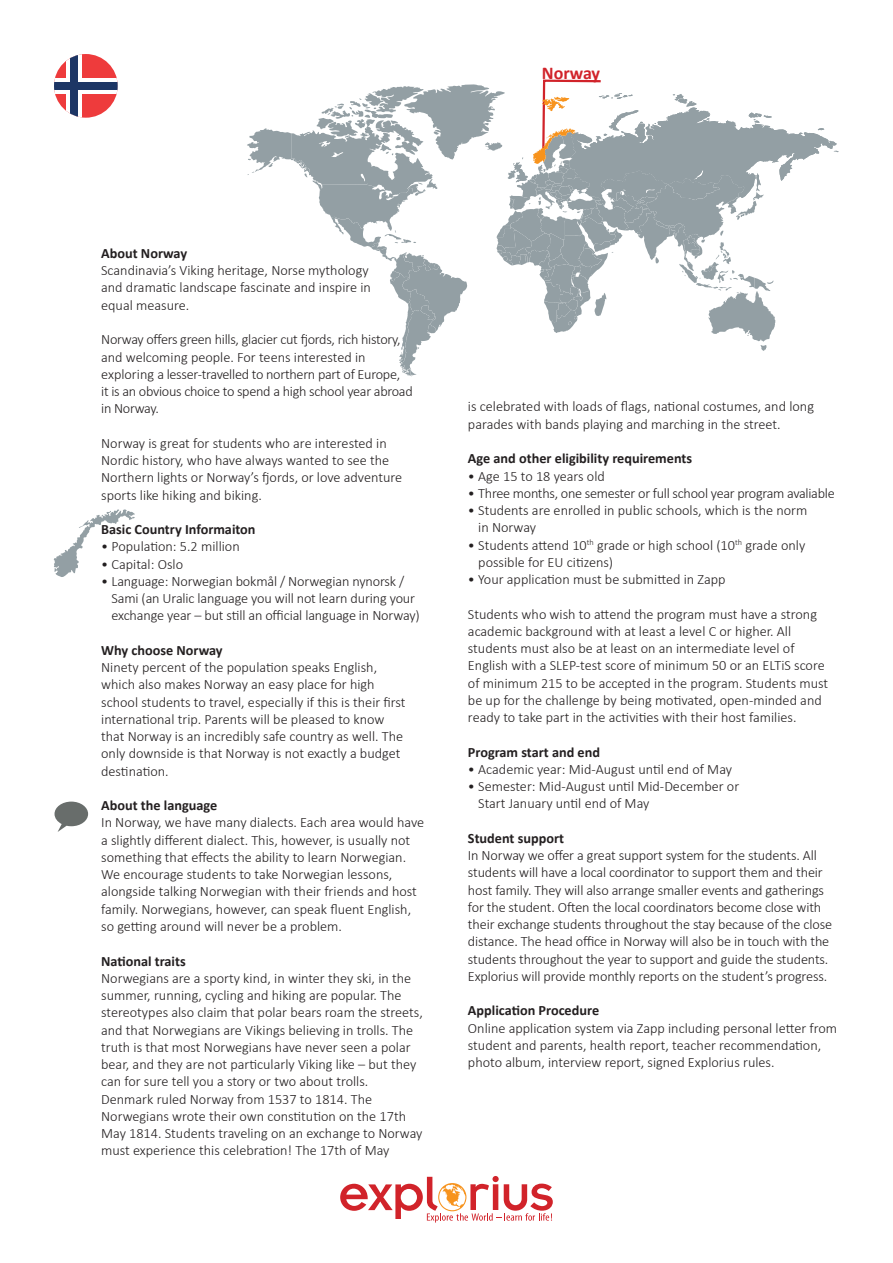
<style>
.page{position:relative;width:893px;height:1263px;background:#fff}
.page>*{position:absolute;margin:0;border:0;box-sizing:border-box;transform-origin:0 0}
.t1{font:700 18px "Calibri";color:#d1232a}
.t2{font:300 14.25px/17.2px "Calibri";color:#231f20}
.t3{font:300 14.25px/17.2px "Calibri";letter-spacing:-.02em;color:#231f20}
.t4{font:700 14.25px "Calibri";color:#231f20}
</style>
<div class="page">
<svg style="left:55px;top:801px;width:33px;height:31px"></svg>
<svg style="left:247px;top:79px;width:592px;height:297px"></svg>
<div style="left:54px;top:54px;width:64px;height:64px;background:#ee3b3c;border-radius:32px"></div>
<div style="left:66px;top:54px;width:16px;height:64px;background:#fff"></div>
<div style="left:54px;top:78px;width:64px;height:16px;background:#fff"></div>
<div style="left:70px;top:54px;width:8px;height:64px;background:#1d3665"></div>
<div style="left:54px;top:82px;width:64px;height:8px;background:#1d3665"></div>
<svg style="left:53px;top:509px;width:82px;height:68px"></svg>
<svg style="left:340px;top:1176px;width:213px;height:46px"></svg>
<p class="t1" style="left:542px;top:60px;width:60px">Norway</p>
<p class="t4" style="left:101px;top:243px;width:87px">About Norway</p>
<p class="t2" style="left:101px;top:262px;width:271px">Scandinavia’s Viking heritage, Norse mythology and dramatic landscape fascinate and inspire in equal measure.</p>
<p class="t3" style="left:101px;top:331px;width:313px">Norway offers green hills, glacier cut fjords, rich history, and welcoming people. For teens interested in exploring a lesser-travelled to northern part of Europe,<br>it is an obvious choice to spend a high school year abroad in Norway.</p>
<p class="t2" style="left:101px;top:434px;width:303px">Norway is great for students who are interested in Nordic history, who have always wanted to see the Northern lights or Norway’s fjords, or love adventure sports like hiking and biking.</p>
<p class="t4" style="left:101px;top:519px;width:156px">Basic Country Informaiton</p>
<p class="t2" style="left:101px;top:538px;width:140px">• Population: 5.2 million</p>
<p class="t2" style="left:101px;top:555px;width:83px">• Capital: Oslo</p>
<p class="t2" style="left:112px;top:572px;width:310px;text-indent:-10px">• Language: Norwegian bokmål / Norwegian nynorsk /<br>Sami (an Uralic language you will not learn during your exchange year – but still an official language in Norway)</p>
<p class="t4" style="left:101px;top:640px;width:123px">Why choose Norway</p>
<p class="t2" style="left:101px;top:659px;width:306px">Ninety percent of the population speaks English, which also makes Norway an easy place for high school students to travel, especially if this is their first international trip. Parents will be pleased to know that Norway is an incredibly safe country as well. The only downside is that Norway is not exactly a budget destination.</p>
<p class="t4" style="left:101px;top:795px;width:118px">About the language</p>
<p class="t2" style="left:101px;top:814px;width:324px">In Norway, we have many dialects. Each area would have a slightly different dialect. This, however, is usually not something that effects the ability to learn Norwegian.<br>We encourage students to take Norwegian lessons, alongside talking Norwegian with their friends and host family. Norwegians, however, can speak fluent English, so getting around will never be a problem.</p>
<p class="t4" style="left:101px;top:951px;width:86px">National traits</p>
<p class="t2" style="left:101px;top:969px;width:323px">Norwegians are a sporty kind, in winter they ski, in the summer, running, cycling and hiking are popular. The stereotypes also claim that polar bears roam the streets, and that Norwegians are Vikings believing in trolls. The truth is that most Norwegians have never seen a polar bear, and they are not particularly Viking like – but they can for sure tell you a story or two about trolls.<br>Denmark ruled Norway from 1537 to 1814. The Norwegians wrote their own constitution on the 17th May 1814. Students traveling on an exchange to Norway must experience this celebration! The 17th of May</p>
<p class="t2" style="left:468px;top:398px;width:348px">is celebrated with loads of flags, national costumes, and long parades with bands playing and marching in the street.</p>
<p class="t4" style="left:468px;top:448px;width:226px">Age and other eligibility requirements</p>
<p class="t2" style="left:468px;top:467px;width:138px">• Age 15 to 18 years old</p>
<p class="t3" style="left:468px;top:484px;width:368px">• Three months, one semester or full school year program avaliable</p>
<p class="t2" style="left:478px;top:501px;width:331px;text-indent:-10px">• Students are enrolled in public schools, which is the norm in Norway</p>
<p class="t2" style="left:478px;top:536px;width:328px;text-indent:-10px">• Students attend 10<sup>th</sup> grade or high school (10<sup>th</sup> grade only possible for EU citizens)</p>
<p class="t2" style="left:468px;top:570px;width:259px">• Your application must be submitted in Zapp</p>
<p class="t2" style="left:468px;top:605px;width:362px">Students who wish to attend the program must have a strong academic background with at least a level C or higher. All students must also be at least on an intermediate level of English with a SLEP-test score of minimum 50 or an ELTiS score of minimum 215 to be accepted in the program. Students must be up for the challenge by being motivated, open-minded and ready to take part in the activities with their host families.</p>
<p class="t4" style="left:468px;top:742px;width:134px">Program start and end</p>
<p class="t2" style="left:468px;top:760px;width:266px">• Academic year: Mid-August until end of May</p>
<p class="t2" style="left:478px;top:778px;width:263px;text-indent:-10px">• Semester: Mid-August until Mid-December or<br>Start January until end of May</p>
<p class="t4" style="left:468px;top:828px;width:98px">Student support</p>
<p class="t2" style="left:468px;top:847px;width:366px">In Norway we offer a great support system for the students. All students will have a local coordinator to support them and their host family. They will also arrange smaller events and gatherings for the student. Often the local coordinators become close with their exchange students throughout the stay because of the close distance. The head office in Norway will also be in touch with the students throughout the year to support and guide the students.<br>Explorius will provide monthly reports on the student’s progress.</p>
<p class="t4" style="left:468px;top:1001px;width:133px">Application Procedure</p>
<p class="t2" style="left:468px;top:1019px;width:371px">Online application system via Zapp including personal letter from student and parents, health report, teacher recommendation, photo album, interview report, signed Explorius rules.</p>
</div>
